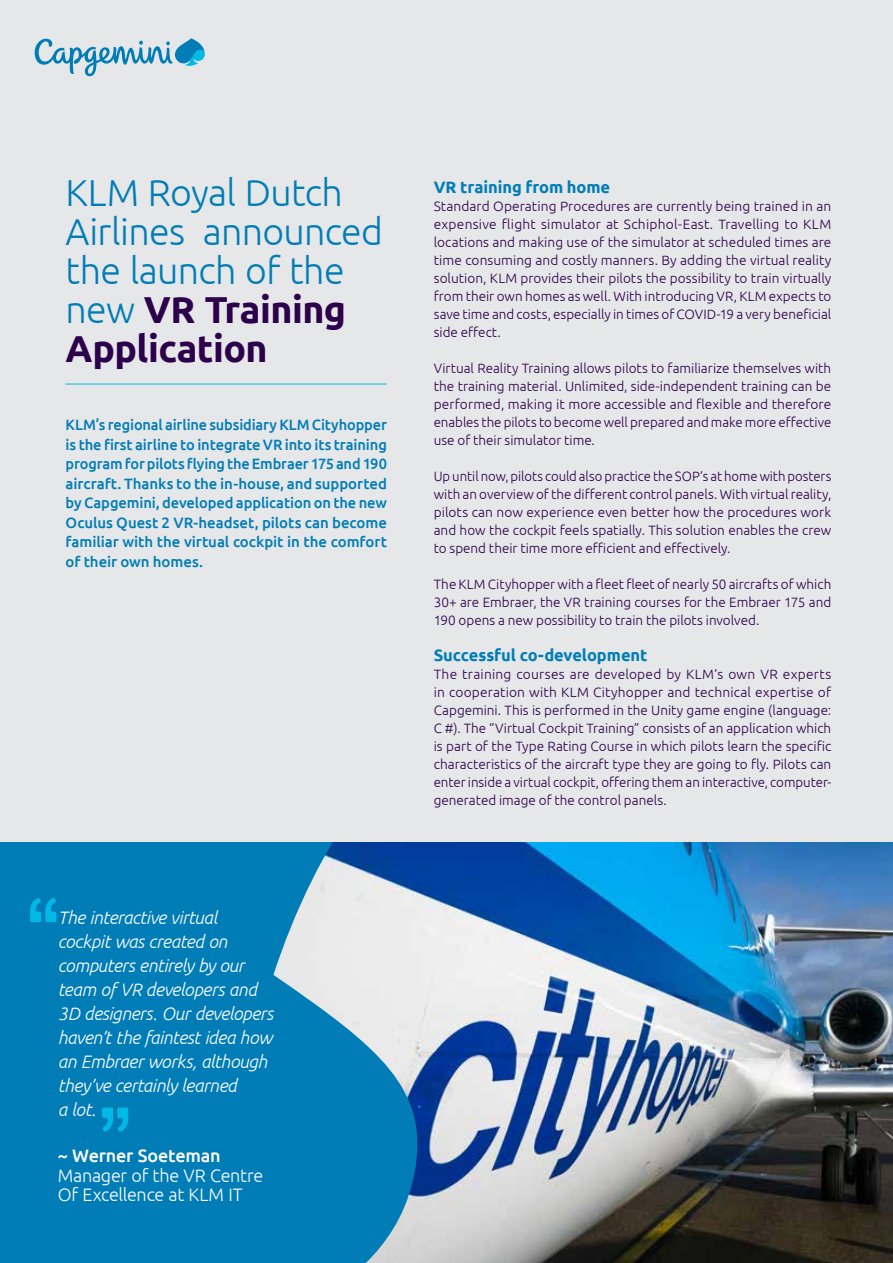
<style>
.page{position:relative;width:893px;height:1263px;background:#e6e7e8}
.page>*{position:absolute;margin:0;border:0;box-sizing:border-box;transform-origin:0 0}
.t1{font:300 37.5px/39px "Ubuntu";letter-spacing:-.015em;color:#007db7}
.t2{font:italic 300 18px/24px "Ubuntu";letter-spacing:-.02em;color:#fff}
.t3{font:300 18px/19.5px "Ubuntu";letter-spacing:-.015em;color:#fff}
.t4{font:500 18px "Ubuntu";letter-spacing:-.015em;color:#fff}
.t5{font:700 16.5px "Ubuntu";letter-spacing:-.005em;color:#007db7}
.t6{font:500 15px/19.5px "Ubuntu";letter-spacing:-.005em;color:#007db7;text-align:justify}
.t7{font:300 13.5px/18px "Ubuntu";color:#2c004b;text-align:justify}
.s1{font-weight:700;color:#2c004b}
</style>
<div class="page">
<img style="left:429px;top:842px;width:464px;height:421px">
<svg style="left:0;top:842px;width:429px;height:421px;background:#218abd"></svg>
<svg style="left:30px;top:898px;width:26px;height:24px"></svg>
<svg style="left:102px;top:1107px;width:26px;height:25px"></svg>
<svg style="left:35px;top:38px;width:170px;height:38px"></svg>
<hr style="left:65px;top:384px;width:322px;height:1px;background:#00b9e7">
<h1 class="t1" style="left:66px;top:172px;width:319px">KLM Royal Dutch<br>Airlines announced the launch of the new <span class="s1">VR Training<br>Application</span></h1>
<p class="t6" style="left:66px;top:415px;width:323px">KLM’s regional airline subsidiary KLM Cityhopper is the first airline to integrate VR into its training program for pilots flying the Embraer 175 and 190 aircraft. Thanks to the in-house, and supported by Capgemini, developed application on the new Oculus Quest 2 VR-headset, pilots can become familiar with the virtual cockpit in the comfort of their own homes.</p>
<h2 class="t2" style="left:58px;top:905px;width:217px">The interactive virtual cockpit was created on computers entirely by our team of VR developers and<br>3D designers. Our developers haven’t the faintest idea how an Embraer works, although they’ve certainly learned<br>a lot.</h2>
<h2 class="t4" style="left:58px;top:1144px;width:164px">~ Werner Soeteman</h2>
<h2 class="t3" style="left:58px;top:1165px;width:207px">Manager of the VR Centre<br>Of Excellence at KLM IT</h2>
<p class="t5" style="left:434px;top:177px;width:178px">VR training from home</p>
<p class="t7" style="left:434px;top:197px;width:399px">Standard Operating Procedures are currently being trained in an expensive flight simulator at Schiphol-East. Travelling to KLM locations and making use of the simulator at scheduled times are time consuming and costly manners. By adding the virtual reality solution, KLM provides their pilots the possibility to train virtually from their own homes as well. With introducing VR, KLM expects to save time and costs, especially in times of COVID-19 a very beneficial side effect.</p>
<p class="t7" style="left:434px;top:359px;width:399px">Virtual Reality Training allows pilots to familiarize themselves with the training material. Unlimited, side-independent training can be performed, making it more accessible and flexible and therefore enables the pilots to become well prepared and make more effective use of their simulator time.</p>
<p class="t7" style="left:434px;top:467px;width:399px">Up until now, pilots could also practice the SOP’s at home with posters with an overview of the different control panels. With virtual reality, pilots can now experience even better how the procedures work and how the cockpit feels spatially. This solution enables the crew to spend their time more efficient and effectively.</p>
<p class="t7" style="left:434px;top:575px;width:399px">The KLM Cityhopper with a fleet fleet of nearly 50 aircrafts of which 30+ are Embraer, the VR training courses for the Embraer 175 and 190 opens a new possibility to train the pilots involved.</p>
<p class="t5" style="left:434px;top:645px;width:215px">Successful co-development</p>
<p class="t7" style="left:434px;top:665px;width:399px">The training courses are developed by KLM’s own VR experts in cooperation with KLM Cityhopper and technical expertise of Capgemini. This is performed in the Unity game engine (language:<br>C #). The “Virtual Cockpit Training” consists of an application which is part of the Type Rating Course in which pilots learn the specific characteristics of the aircraft type they are going to fly. Pilots can enter inside a virtual cockpit, offering them an interactive, computer&shy;generated image of the control panels.</p>
</div>
